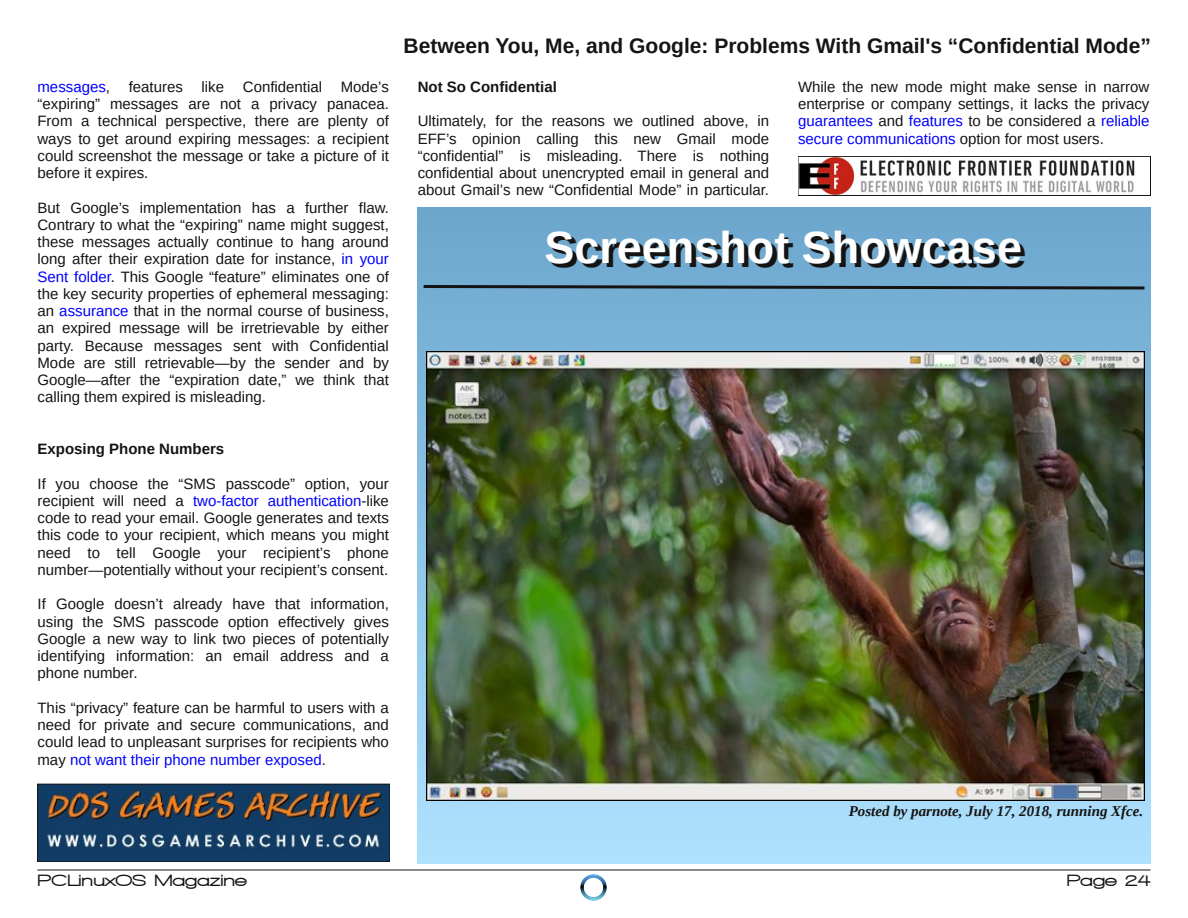
<style>
.page{position:relative;width:1188px;height:918px;background:#fff}
.page>*{position:absolute;margin:0;border:0;box-sizing:border-box;transform-origin:0 0}
.t1{font:700 45px "Liberation Sans";color:#161413}
.t2{font:700 21px "Liberation Sans";color:#161413}
.t3{font:900 16.5px "Walkway Expand";color:#161413}
.t4{font:15px/17.2px "Liberation Sans";color:#161413;text-align:justify}
.t5{font:italic 700 15px "Liberation Serif";color:#161413}
.t6{font:700 15px "Liberation Sans";color:#161413}
.s1{color:#00f}
</style>
<div class="page">
<hr style="left:38px;top:870px;width:1112px;height:1px;background:#161413">
<img style="left:580px;top:874px;width:27px;height:27px">
<svg style="left:418px;top:207px;width:732px;height:657px"></svg>
<svg style="left:421px;top:283px;width:727px;height:8px"></svg>
<img style="left:800px;top:158px;width:335px;height:35px">
<div style="left:798px;top:156px;width:352px;height:39px;border:1px solid #161413"></div>
<img style="left:40px;top:786px;width:348px;height:74px">
<div style="left:38px;top:784px;width:352px;height:78px;border:1px solid #161413"></div>
<img style="left:426px;top:351px;width:718px;height:450px">
<p class="t4" style="left:38px;top:78px;width:353px"><span class="s1">messages</span>, features like Confidential Mode’s “expiring” messages are not a privacy panacea.<br>From a technical perspective, there are plenty of ways to get around expiring messages: a recipient could screenshot the message or take a picture of it before it expires.</p>
<p class="t4" style="left:38px;top:199px;width:353px">But Google’s implementation has a further flaw.<br>Contrary to what the “expiring” name might suggest, these messages actually continue to hang around long after their expiration date for instance, <span class="s1">in your Sent folder</span>. This Google “feature” eliminates one of the key security properties of ephemeral messaging: an <span class="s1">assurance</span> that in the normal course of business, an expired message will be irretrievable by either party. Because messages sent with Confidential Mode are still retrievable—by the sender and by Google—after the “expiration date,” we think that calling them expired is misleading.</p>
<p class="t6" style="left:38px;top:441px;width:188px">Exposing Phone Numbers</p>
<p class="t4" style="left:38px;top:475px;width:353px">If you choose the “SMS passcode” option, your recipient will need a <span class="s1">two-factor authentication</span>-like code to read your email. Google generates and texts this code to your recipient, which means you might need to tell Google your recipient’s phone number—potentially without your recipient’s consent.</p>
<p class="t4" style="left:38px;top:595px;width:353px">If Google doesn’t already have that information, using the SMS passcode option effectively gives Google a new way to link two pieces of potentially identifying information: an email address and a phone number.</p>
<p class="t4" style="left:38px;top:699px;width:353px">This “privacy” feature can be harmful to users with a need for private and secure communications, and could lead to unpleasant surprises for recipients who may <span class="s1">not want their phone number exposed</span>.</p>
<h2 class="t2" style="left:404px;top:34px;width:749px">Between You, Me, and Google: Problems With Gmail's “Confidential Mode”</h2>
<p class="t6" style="left:418px;top:78px;width:141px">Not So Confidential</p>
<p class="t4" style="left:418px;top:113px;width:353px">Ultimately, for the reasons we outlined above, in EFF’s opinion calling this new Gmail mode “confidential” is misleading. There is nothing confidential about unencrypted email in general and about Gmail’s new “Confidential Mode” in particular.</p>
<p class="t4" style="left:798px;top:78px;width:353px">While the new mode might make sense in narrow enterprise or company settings, it lacks the privacy <span class="s1">guarantees</span> and <span class="s1">features</span> to be considered a <span class="s1">reliable secure communications</span> option for most users.</p>
<h1 class="t1" style="left:549px;top:226px;width:479px">Screenshot Showcase</h1>
<p class="t5" style="left:849px;top:802px;width:296px">Posted by parnote, July 17, 2018, running Xfce.</p>
<p class="t3" style="left:38px;top:871px;width:211px">PCLinuxOS Magazine</p>
<p class="t3" style="left:1067px;top:871px;width:86px">Page 24</p>
</div>
